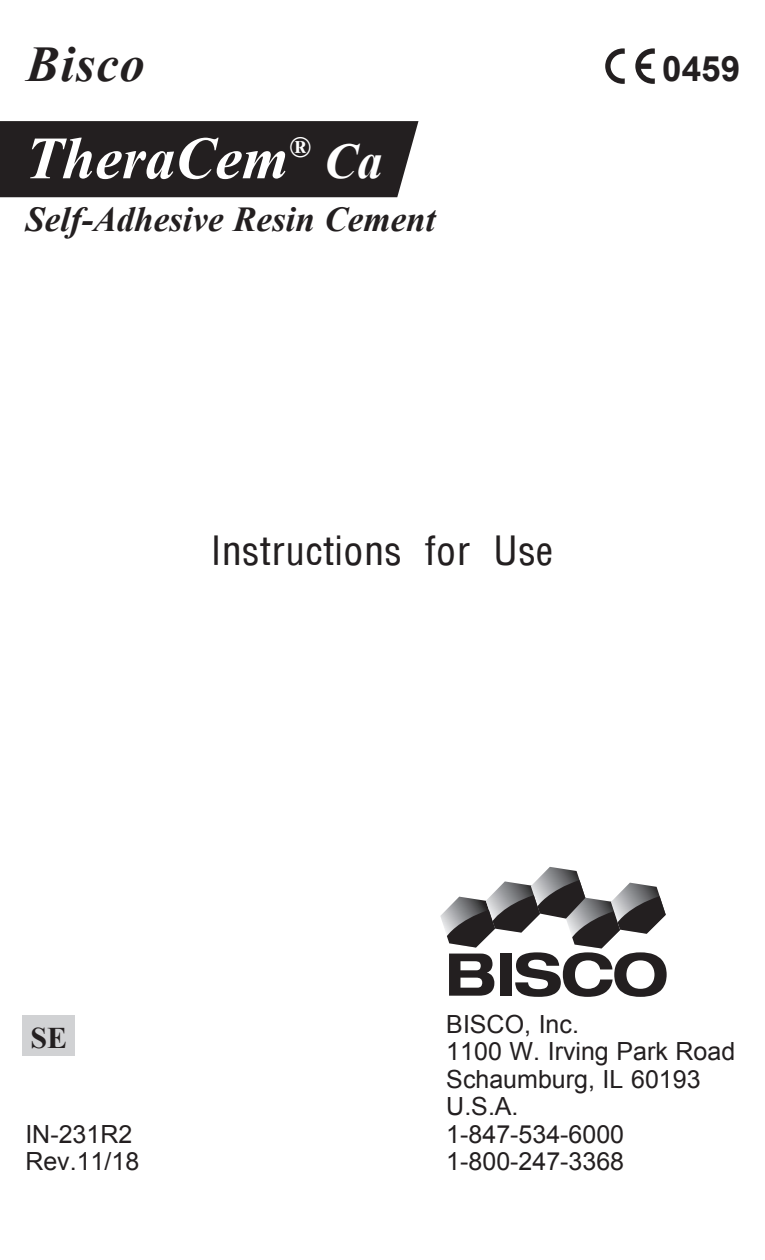
<style>
.page{position:relative;width:765px;height:1260px;background:#fff}
.page>*{position:absolute;margin:0;border:0;box-sizing:border-box;transform-origin:0 0}
.t1{font:italic 700 60px "Times New Roman";color:#fff}
.t2{font:italic 700 50px "Times New Roman";letter-spacing:.025em;color:#231f20}
.t3{font:100 condensed 45px "Helvetica";color:#231f20}
.t4{font:italic 700 35px "Times New Roman";color:#231f20}
.t5{font:700 35px "Arial";color:#231f20}
.t6{font:700 30px "Times New Roman";color:#231f20}
.t7{font:25px "Arial";color:#231f20}
.s1{font-size:50px}
</style>
<div class="page">
<div style="left:0;top:121px;width:418px;height:76px;background:#231f20"></div>
<svg style="left:440px;top:867px;width:227px;height:130px"></svg>
<div style="left:22px;top:1015px;width:53px;height:41px;background:#d1d2d4"></div>
<svg style="left:605px;top:48px;width:20px;height:36px"></svg>
<svg style="left:635px;top:48px;width:20px;height:36px"></svg>
<p class="t2" style="left:26px;top:30px;width:120px">Bisco</p>
<p class="t5" style="left:662px;top:46px;width:79px">0459</p>
<p class="t1" style="left:25px;top:116px;width:359px">TheraCem<sup>®</sup> <span class="s1">Ca</span></p>
<p class="t4" style="left:25px;top:195px;width:412px">Self-Adhesive Resin Cement</p>
<p class="t3" style="left:211px;top:533px;width:344px">Instructions for Use</p>
<p class="t6" style="left:30px;top:1017px;width:38px">SE</p>
<p class="t7" style="left:25px;top:1118px;width:108px">IN-231R2</p>
<p class="t7" style="left:25px;top:1145px;width:115px">Rev.11/18</p>
<p class="t7" style="left:446px;top:1008px;width:134px">BISCO, Inc.</p>
<p class="t7" style="left:446px;top:1035px;width:291px">1100 W. Irving Park Road</p>
<p class="t7" style="left:446px;top:1063px;width:256px">Schaumburg, IL 60193</p>
<p class="t7" style="left:446px;top:1090px;width:74px">U.S.A.</p>
<p class="t7" style="left:446px;top:1118px;width:179px">1-847-534-6000</p>
<p class="t7" style="left:446px;top:1145px;width:179px">1-800-247-3368</p>
</div>
